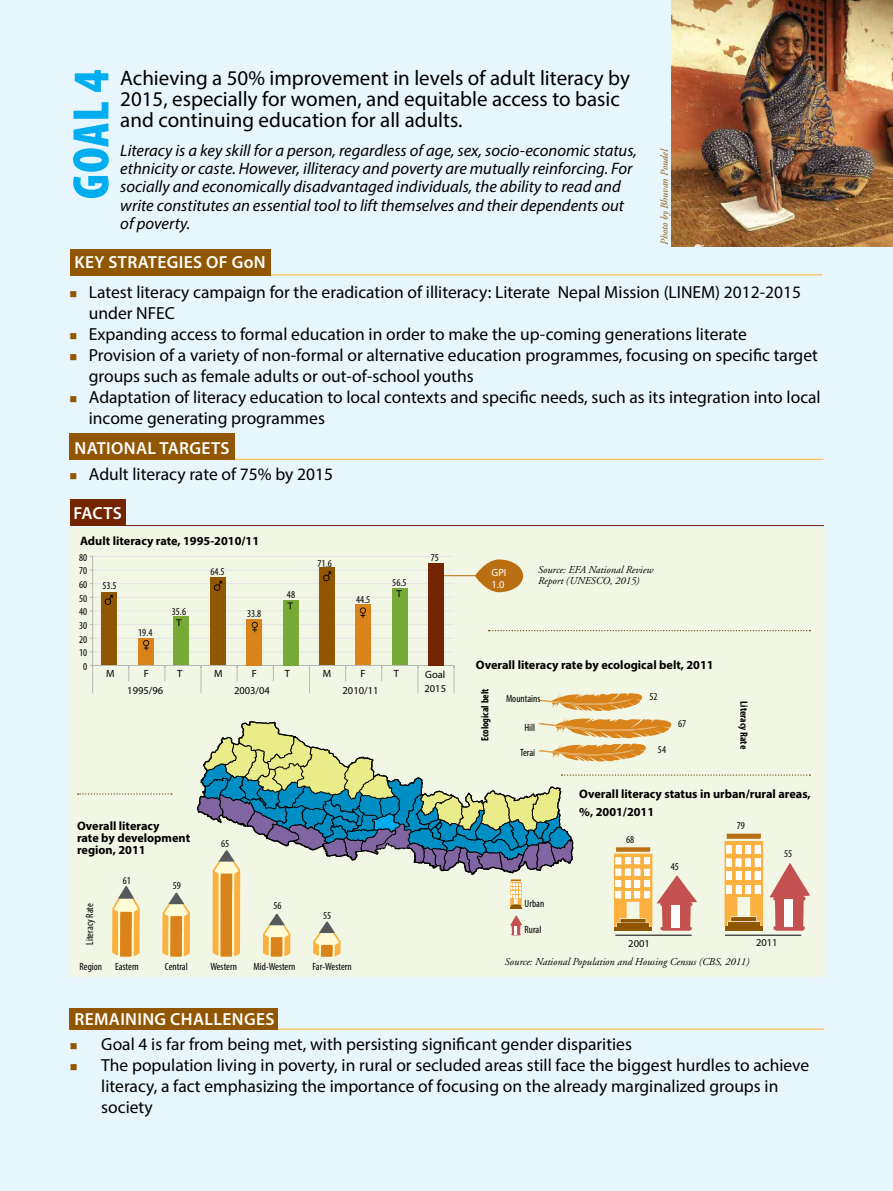
<style>
.page{position:relative;width:893px;height:1191px;background:#fff}
.page>*{position:absolute;margin:0;border:0;box-sizing:border-box;transform-origin:0 0}
.t1{font:900 condensed 51.8px "Myriad Pro";color:#00aeef}
.t2{font:21px/21px "Myriad Pro";color:#000}
.t3{font:17.5px/21px "Myriad Pro";color:#000}
.t4{font:600 17.5px "Myriad Pro";letter-spacing:.02em;color:#fff}
.t5{font:italic 16.62px/18.4px "Myriad Pro";color:#000}
.t6{font:700 12.25px/12.2px "Myriad Pro";color:#000}
.t7{font:condensed 10.5px/13.7px "Myriad Pro";color:#000;text-align:center}
.t8{font:italic 10.5px/10.5px "Adobe Garamond";color:#000}
.t9{font:10.5px/14px "Myriad Pro";color:#000}
.t10{font:700 condensed 10.5px "Myriad Pro";color:#000}
.t11{font:italic 10.5px "Adobe Garamond";color:#915602}
.t12{font:10.5px/12.2px "Myriad Pro";color:#fff}
.s1{color:#915602}
</style>
<div class="page">
<hr style="left:0;top:0;width:1px;height:1191px;background:#e7f6fd">
<div style="left:1px;top:0;width:892px;height:1191px;background:#e7f6fd"></div>
<img style="left:671px;top:0;width:222px;height:247px">
<hr style="left:134px;top:459px;width:689px;height:1px;background:#fbb040">
<div style="left:69px;top:433px;width:165px;height:26px;background:#915602"></div>
<hr style="left:134px;top:1028px;width:690px;height:1px;background:#fbb040">
<div style="left:69px;top:1007px;width:209px;height:22px;background:#915602"></div>
<div style="left:70px;top:528px;width:754px;height:449px;background:#f1f7e4"></div>
<svg style="left:489px;top:630px;width:321px;height:1px"></svg>
<svg style="left:78px;top:793px;width:94px;height:1px"></svg>
<svg style="left:112px;top:886px;width:28px;height:70px"></svg>
<svg style="left:162px;top:892px;width:28px;height:64px"></svg>
<div style="left:475px;top:559px;width:48px;height:33px;background:#b96f12;border-radius:50%"></div>
<hr style="left:439px;top:575px;width:36px;height:1px;background:#b96f12">
<hr style="left:93px;top:651px;width:361px;height:1px;background:#e6e4e4">
<hr style="left:93px;top:638px;width:361px;height:1px;background:#e6e4e4">
<hr style="left:93px;top:624px;width:361px;height:1px;background:#e6e4e4">
<hr style="left:93px;top:610px;width:361px;height:1px;background:#e6e4e4">
<hr style="left:93px;top:597px;width:361px;height:1px;background:#e6e4e4">
<hr style="left:93px;top:583px;width:361px;height:1px;background:#e6e4e4">
<hr style="left:93px;top:569px;width:361px;height:1px;background:#e6e4e4">
<hr style="left:93px;top:556px;width:361px;height:1px;background:#e6e4e4">
<hr style="left:92px;top:556px;width:1px;height:109px;background:#bab9b9">
<hr style="left:93px;top:665px;width:361px;height:1px;background:#bab9b9">
<svg style="left:128px;top:666px;width:1px;height:15px"></svg>
<svg style="left:165px;top:666px;width:1px;height:15px"></svg>
<svg style="left:90px;top:665px;width:3px;height:28px"></svg>
<svg style="left:197px;top:665px;width:613px;height:292px"></svg>
<div style="left:101px;top:592px;width:16px;height:73px;background:#915602"></div>
<div style="left:138px;top:639px;width:16px;height:26px;background:#da831a"></div>
<div style="left:173px;top:616px;width:16px;height:49px;background:#76a935"></div>
<div style="left:210px;top:577px;width:16px;height:88px;background:#915602"></div>
<div style="left:246px;top:619px;width:16px;height:46px;background:#da831a"></div>
<div style="left:283px;top:600px;width:16px;height:65px;background:#76a935"></div>
<div style="left:319px;top:568px;width:16px;height:97px;background:#915602"></div>
<div style="left:355px;top:604px;width:16px;height:61px;background:#da831a"></div>
<div style="left:392px;top:588px;width:15px;height:77px;background:#76a935"></div>
<div style="left:428px;top:563px;width:16px;height:102px;background:#732400"></div>
<svg style="left:252px;top:622px;width:6px;height:10px"></svg>
<svg style="left:143px;top:640px;width:6px;height:10px"></svg>
<svg style="left:360px;top:607px;width:6px;height:11px"></svg>
<svg style="left:104px;top:595px;width:9px;height:10px"></svg>
<svg style="left:213px;top:580px;width:9px;height:11px"></svg>
<svg style="left:323px;top:571px;width:8px;height:10px"></svg>
<svg style="left:176px;top:619px;width:6px;height:7px"></svg>
<svg style="left:287px;top:602px;width:6px;height:7px"></svg>
<svg style="left:396px;top:590px;width:6px;height:7px"></svg>
<div style="left:70px;top:500px;width:56px;height:26px;background:#732400"></div>
<hr style="left:125px;top:525px;width:699px;height:1px;background:#732400">
<hr style="left:134px;top:274px;width:688px;height:1px;background:#fbb040">
<div style="left:70px;top:249px;width:200px;height:26px;background:#915602"></div>
<h1 class="t1" style="left:62px;top:199px;width:131px;rotate:-90deg">Goal 4</h1>
<p class="t2" style="left:120px;top:67px;width:511px">Achieving a 50% improvement in levels of adult literacy by<br>2015, especially for women, and equitable access to basic and continuing education for all adults.</p>
<p class="t5" style="left:120px;top:141px;width:518px">Literacy is a key skill for a person, regardless of age, sex, socio-economic status, ethnicity or caste. However, illiteracy and poverty are mutually reinforcing. For socially and economically disadvantaged individuals, the ability to read and write constitutes an essential tool to lift themselves and their dependents out of poverty.</p>
<p class="t11" style="left:659px;top:245px;width:98px;rotate:-90deg">Photo by Bhuvan Poudel</p>
<p class="t4" style="left:74px;top:251px;width:190px">KEY STRATEG IES OF GON</p>
<p class="t3" style="left:89px;top:281px;width:714px;text-indent:-19px"><span class="s1">■</span> Latest literacy campaign for the eradication of illiteracy: Literate Nepal Mission (LINEM) 2012-2015 under NFEC</p>
<p class="t3" style="left:70px;top:323px;width:679px"><span class="s1">■</span> Expanding access to formal education in order to make the up-coming generations literate</p>
<p class="t3" style="left:89px;top:344px;width:731px;text-indent:-19px"><span class="s1">■</span> Provision of a variety of non-formal or alternative education programmes, focusing on specific target groups such as female adults or out-of-school youths</p>
<p class="t3" style="left:89px;top:386px;width:733px;text-indent:-19px"><span class="s1">■</span> Adaptation of literacy education to local contexts and specific needs, such as its integration into local income generating programmes</p>
<p class="t4" style="left:75px;top:437px;width:155px">NATIONAL TARGETS</p>
<p class="t3" style="left:70px;top:463px;width:265px"><span class="s1">■</span> Adult literacy rate of 75% by 2015</p>
<p class="t4" style="left:73px;top:502px;width:48px">FACTS</p>
<p class="t6" style="left:80px;top:534px;width:181px">Adult literacy rate, 1995-2010/11</p>
<p class="t7" style="left:79px;top:550px;width:10px">80<br>70<br>60<br>50<br>40<br>30<br>20<br>10<br>0</p>
<p class="t7" style="left:102px;top:578px;width:16px">53.5</p>
<p class="t7" style="left:138px;top:626px;width:16px">19.4</p>
<p class="t7" style="left:172px;top:605px;width:16px">35.6</p>
<p class="t7" style="left:210px;top:565px;width:16px">64.5</p>
<p class="t7" style="left:247px;top:606px;width:16px">33.8</p>
<p class="t7" style="left:287px;top:587px;width:10px">48</p>
<p class="t7" style="left:318px;top:556px;width:16px">71.6</p>
<p class="t7" style="left:356px;top:592px;width:16px">44.5</p>
<p class="t7" style="left:392px;top:575px;width:16px">56.5</p>
<p class="t7" style="left:431px;top:550px;width:10px">75</p>
<p class="t9" style="left:106px;top:666px;width:10px">M</p>
<p class="t9" style="left:144px;top:666px;width:7px">F</p>
<p class="t9" style="left:177px;top:666px;width:7px">T</p>
<p class="t9" style="left:214px;top:666px;width:10px">M</p>
<p class="t9" style="left:252px;top:666px;width:7px">F</p>
<p class="t9" style="left:285px;top:666px;width:7px">T</p>
<p class="t9" style="left:323px;top:666px;width:10px">M</p>
<p class="t9" style="left:361px;top:666px;width:7px">F</p>
<p class="t9" style="left:394px;top:666px;width:7px">T</p>
<p class="t9" style="left:424px;top:667px;width:23px">Goal<br>2015</p>
<p class="t9" style="left:127px;top:683px;width:37px">1995/96</p>
<p class="t9" style="left:234px;top:683px;width:37px">2003/04</p>
<p class="t9" style="left:343px;top:683px;width:37px">2010/11</p>
<p class="t6" style="left:77px;top:819px;width:115px">Overall literacy<br>rate by development region, 2011</p>
<p class="t7" style="left:83px;top:944px;width:43px;rotate:-90deg">Literacy Rate</p>
<p class="t7" style="left:123px;top:873px;width:10px">61</p>
<p class="t7" style="left:173px;top:878px;width:10px">59</p>
<p class="t7" style="left:221px;top:836px;width:10px">65</p>
<p class="t7" style="left:273px;top:899px;width:10px">56</p>
<p class="t7" style="left:323px;top:908px;width:10px">55</p>
<p class="t7" style="left:80px;top:959px;width:24px">Region</p>
<p class="t7" style="left:115px;top:959px;width:25px">Eastern</p>
<p class="t7" style="left:165px;top:959px;width:24px">Central</p>
<p class="t7" style="left:210px;top:959px;width:28px">Western</p>
<p class="t7" style="left:253px;top:959px;width:43px">Mid-Western</p>
<p class="t7" style="left:313px;top:959px;width:41px">Far-Western</p>
<p class="t4" style="left:74px;top:1007px;width:181px">REMAINING CHALLENGES</p>
<p class="t12" style="left:492px;top:566px;width:16px">GPI<br>1.0</p>
<p class="t8" style="left:538px;top:565px;width:117px">Source: EFA National Review<br>Report (UNESCO, 2015)</p>
<p class="t6" style="left:476px;top:658px;width:239px">Overall literacy rate by ecological belt, 2011</p>
<p class="t10" style="left:478px;top:741px;width:54px;rotate:-90deg">Ecological belt</p>
<p class="t7" style="left:506px;top:691px;width:36px">Mountains</p>
<p class="t7" style="left:650px;top:690px;width:10px">52</p>
<p class="t7" style="left:524px;top:720px;width:12px">Hill</p>
<p class="t7" style="left:520px;top:746px;width:17px">Terai</p>
<p class="t7" style="left:658px;top:742px;width:10px">54</p>
<p class="t7" style="left:678px;top:716px;width:10px">67</p>
<p class="t10" style="left:751px;top:701px;width:49px;rotate:90deg">Literacy Rate</p>
<p class="t6" style="left:579px;top:785px;width:233px;line-height:17.5px">Overall literacy status in urban/rural areas, %, 2001/2011</p>
<p class="t7" style="left:737px;top:818px;width:10px">79</p>
<p class="t7" style="left:626px;top:832px;width:10px">68</p>
<p class="t7" style="left:671px;top:859px;width:10px">45</p>
<p class="t7" style="left:784px;top:846px;width:10px">55</p>
<p class="t7" style="left:525px;top:896px;width:21px">Urban</p>
<p class="t7" style="left:525px;top:922px;width:18px">Rural</p>
<p class="t9" style="left:628px;top:936px;width:23px">2001</p>
<p class="t9" style="left:756px;top:935px;width:23px">2011</p>
<p class="t8" style="left:505px;top:957px;width:246px">Source: National Population and Housing Census (CBS, 2011)</p>
<p class="t3" style="left:70px;top:1033px;width:564px"><span class="s1">■</span> Goal 4 is far from being met, with persisting significant gender disparities</p>
<p class="t3" style="left:101px;top:1054px;width:709px;text-indent:-31px"><span class="s1">■</span> The population living in poverty, in rural or secluded areas still face the biggest hurdles to achieve literacy, a fact emphasizing the importance of focusing on the already marginalized groups in society</p>
</div>
